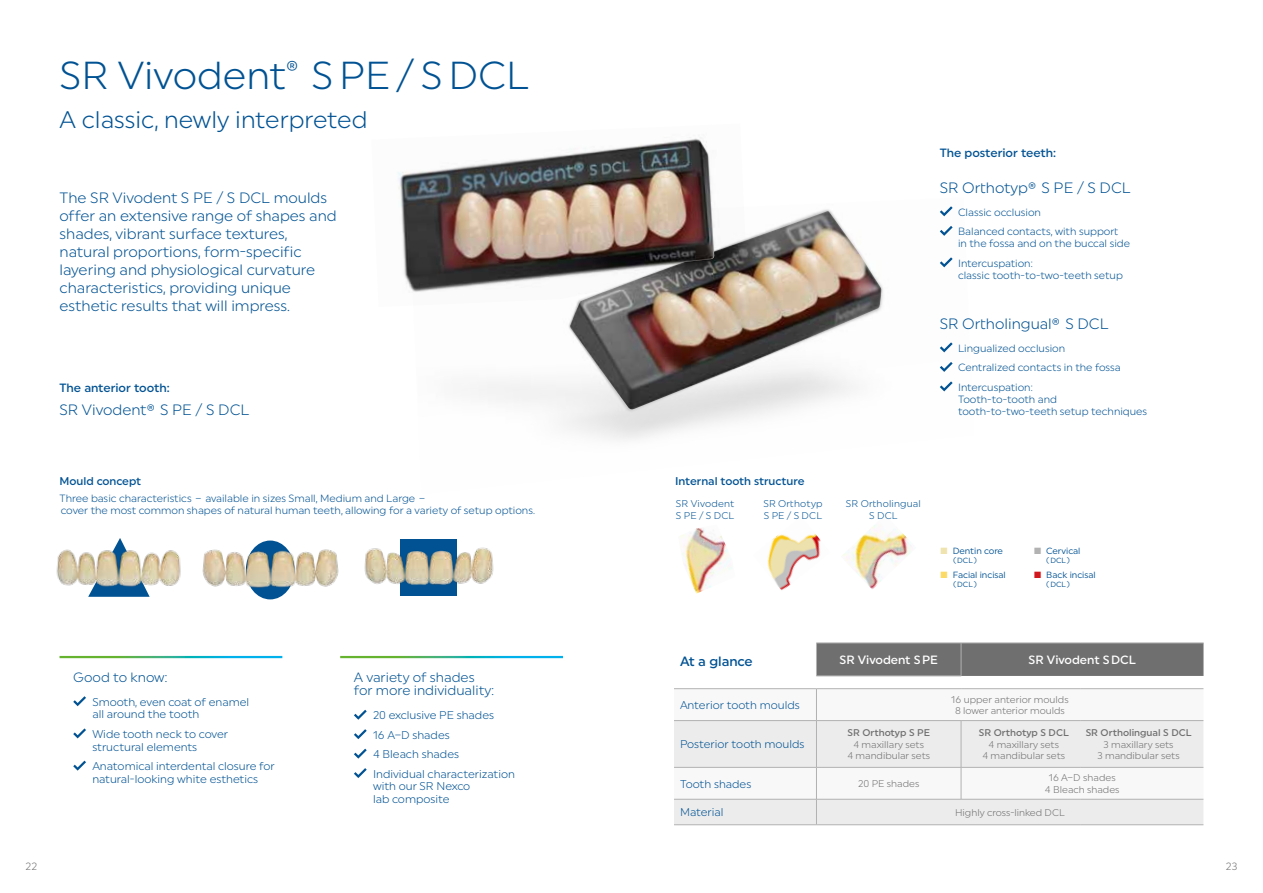
<style>
.page{position:relative;width:1263px;height:893px;background:#fff}
.page>*{position:absolute;margin:0;border:0;box-sizing:border-box;transform-origin:0 0}
.t1{font:39px "Uniform Pro Ivoclar Lgt";color:#005293}
.t2{font:24px "Uniform Pro Ivoclar Lgt";color:#005293}
.t3{font:15px/18px "Uniform Pro Ivoclar Lgt";color:#005293}
.t4{font:13.5px/13.5px "Uniform Pro Ivoclar Lgt";color:#005293}
.t5{font:500 13.5px "Uniform Pro Ivoclar";color:#005293}
.t6{font:500 12px "Uniform Pro Ivoclar";color:#005293}
.t7{font:500 12px "Uniform Pro Ivoclar";color:#fff}
.t8{font:11.25px/12.8px "Uniform Pro Ivoclar Lgt";color:#005293}
.t9{font:500 11.25px "Uniform Pro Ivoclar";color:#005293}
.t10{font:10.5px/19.5px "Uniform Pro Ivoclar Lgt";color:#005293}
.t11{font:10.5px "Uniform Pro Ivoclar Lgt";color:#706f6f}
.t12{font:9.75px/11.2px "Uniform Pro Ivoclar Lgt";color:#706f6f;text-align:center}
.t13{font:9.75px/12px "Uniform Pro Ivoclar Lgt";letter-spacing:.02em;color:#005293}
.t14{font:500 9.75px "Uniform Pro Ivoclar";color:#706f6f}
.t15{font:9px "Uniform Pro Ivoclar";color:#005293}
.t16{font:7.5px "Uniform Pro Ivoclar";color:#005293}
.s1{color:#efe3af}
.s2{color:#b3b2b2}
.s3{color:#fbda66}
.s4{color:#d1181f}
</style>
<div class="page">
<img style="left:842px;top:529px;width:74px;height:60px">
<img style="left:680px;top:529px;width:52px;height:65px">
<img style="left:767px;top:534px;width:54px;height:56px">
<svg style="left:88px;top:538px;width:62px;height:59px"></svg>
<img style="left:56px;top:546px;width:125px;height:42px">
<div style="left:246px;top:540px;width:48px;height:59px;background:#005293;border-radius:50%"></div>
<img style="left:202px;top:548px;width:137px;height:42px">
<div style="left:400px;top:539px;width:56px;height:56px;background:#005293"></div>
<img style="left:364px;top:544px;width:130px;height:43px">
<img style="left:549px;top:211px;width:332px;height:199px">
<img style="left:398px;top:137px;width:348px;height:170px">
<img style="left:403px;top:140px;width:311px;height:150px">
<svg style="left:73px;top:696px;width:13px;height:10px"></svg>
<svg style="left:73px;top:728px;width:13px;height:10px"></svg>
<svg style="left:73px;top:761px;width:13px;height:10px"></svg>
<svg style="left:354px;top:710px;width:13px;height:10px"></svg>
<svg style="left:354px;top:729px;width:13px;height:10px"></svg>
<svg style="left:354px;top:749px;width:13px;height:10px"></svg>
<svg style="left:354px;top:768px;width:13px;height:10px"></svg>
<svg style="left:940px;top:206px;width:13px;height:10px"></svg>
<svg style="left:940px;top:226px;width:13px;height:10px"></svg>
<svg style="left:940px;top:257px;width:13px;height:10px"></svg>
<svg style="left:940px;top:342px;width:13px;height:10px"></svg>
<svg style="left:940px;top:362px;width:13px;height:10px"></svg>
<svg style="left:940px;top:381px;width:13px;height:10px"></svg>
<div style="left:817px;top:644px;width:386px;height:32px;background:#706f6f"></div>
<hr style="left:816px;top:643px;width:145px;height:1px;background:#b3b2b2">
<hr style="left:816px;top:643px;width:1px;height:33px;background:#b3b2b2">
<hr style="left:961px;top:643px;width:119px;height:1px;background:#b3b2b2">
<hr style="left:961px;top:643px;width:1px;height:33px;background:#b3b2b2">
<hr style="left:1080px;top:643px;width:123px;height:1px;background:#b3b2b2">
<hr style="left:1203px;top:643px;width:1px;height:33px;background:#b3b2b2">
<hr style="left:674px;top:688px;width:142px;height:1px;background:#b3b2b2">
<hr style="left:816px;top:688px;width:145px;height:1px;background:#b3b2b2">
<hr style="left:961px;top:688px;width:119px;height:1px;background:#b3b2b2">
<hr style="left:1080px;top:688px;width:123px;height:1px;background:#b3b2b2">
<svg style="left:674px;top:689px;width:529px;height:135px"></svg>
<hr style="left:961px;top:799px;width:119px;height:1px;background:#b3b2b2">
<hr style="left:1080px;top:799px;width:123px;height:1px;background:#b3b2b2">
<hr style="left:674px;top:824px;width:142px;height:1px;background:#b3b2b2">
<hr style="left:816px;top:824px;width:145px;height:1px;background:#b3b2b2">
<hr style="left:961px;top:824px;width:119px;height:1px;background:#b3b2b2">
<hr style="left:1080px;top:824px;width:123px;height:1px;background:#b3b2b2">
<hr style="left:816px;top:676px;width:145px;height:1px;background:#b3b2b2">
<h1 class="t1" style="left:60px;top:52px;width:471px">SR Vivodent<sup>®</sup> SPE/ SDCL</h1>
<h2 class="t2" style="left:60px;top:105px;width:309px">A classic, newly interpreted</h2>
<p class="t3" style="left:60px;top:188px;width:279px">The SR Vivodent S PE / S DCL moulds offer an extensive range of shapes and shades, vibrant surface textures, natural proportions, form-specific layering and physiological curvature characteristics, providing unique esthetic results that will impress.</p>
<p class="t6" style="left:60px;top:381px;width:112px">The anterior tooth:</p>
<h3 class="t3" style="left:60px;top:401px;width:191px">SR Vivodent® S PE / S DCL</h3>
<p class="t9" style="left:60px;top:474px;width:83px">Mould concept</p>
<p class="t10" style="left:60px;top:492px;width:477px;line-height:12px">Three basic characteristics – available in sizes Small, Medium and Large –<br>cover the most common shapes of natural human teeth, allowing for a variety of setup options.</p>
<p class="t4" style="left:73px;top:670px;width:96px">Good to know:</p>
<p class="t8" style="left:92px;top:695px;width:158px">Smooth, even coat of enamel all around the tooth</p>
<p class="t8" style="left:92px;top:727px;width:137px">Wide tooth neck to cover structural elements</p>
<p class="t8" style="left:92px;top:760px;width:184px">Anatomical interdental closure for natural-looking white esthetics</p>
<p class="t4" style="left:354px;top:670px;width:142px">A variety of shades for more individuality:</p>
<p class="t8" style="left:373px;top:705px;width:143px;line-height:19.5px">20 exclusive PE shades<br>16 A–D shades<br>4 Bleach shades<br>Individual characterization</p>
<p class="t8" style="left:373px;top:780px;width:99px">with our SR Nexco lab composite</p>
<p class="t6" style="left:940px;top:146px;width:118px">The posterior teeth:</p>
<h3 class="t3" style="left:940px;top:179px;width:192px">SR Orthotyp® S PE / S DCL</h3>
<p class="t10" style="left:958px;top:202px;width:162px">Classic occlusion<br>Balanced contacts, with support</p>
<p class="t10" style="left:958px;top:234px;width:174px">in the fossa and on the buccal side<br>Intercuspation:</p>
<p class="t10" style="left:958px;top:265px;width:166px">classic tooth-to-two-teeth setup</p>
<h3 class="t3" style="left:940px;top:315px;width:170px">SR Ortholingual® S DCL</h3>
<p class="t10" style="left:958px;top:338px;width:164px">Lingualized occlusion<br>Centralized contacts in the fossa<br>Intercuspation:</p>
<p class="t10" style="left:958px;top:393px;width:191px;line-height:12px">Tooth-to-tooth and tooth-to-two-teeth setup techniques</p>
<p class="t9" style="left:675px;top:474px;width:131px">Internal tooth structure</p>
<p class="t13" style="left:763px;top:497px;width:61px">SR Orthotyp<br>S PE / S DCL</p>
<p class="t13" style="left:676px;top:497px;width:60px">SR Vivodent<br>S PE / S DCL</p>
<p class="t13" style="left:846px;top:497px;width:76px;text-align:center">SR Ortholingual<br>S DCL</p>
<p class="t15" style="left:940px;top:545px;width:65px"><span class="s1">[+]</span> Dentin core</p>
<p class="t15" style="left:1033px;top:545px;width:49px"><span class="s2">[+]</span> Cervical</p>
<p class="t16" style="left:953px;top:556px;width:25px">(DCL)</p>
<p class="t16" style="left:1046px;top:556px;width:25px">(DCL)</p>
<p class="t15" style="left:940px;top:569px;width:68px"><span class="s3">[+]</span> Facial incisal</p>
<p class="t15" style="left:1033px;top:569px;width:64px"><span class="s4">[+]</span> Back incisal</p>
<p class="t16" style="left:953px;top:580px;width:25px">(DCL)</p>
<p class="t16" style="left:1046px;top:580px;width:25px">(DCL)</p>
<p class="t5" style="left:680px;top:653px;width:74px">At a glance</p>
<p class="t7" style="left:839px;top:653px;width:100px">SR Vivodent SPE</p>
<p class="t7" style="left:1028px;top:653px;width:109px">SR Vivodent SDCL</p>
<p class="t8" style="left:680px;top:698px;width:121px">Anterior tooth moulds</p>
<p class="t12" style="left:951px;top:693px;width:119px">16 upper anterior moulds<br>8 lower anterior moulds</p>
<p class="t8" style="left:680px;top:738px;width:126px">Posterior tooth moulds</p>
<p class="t14" style="left:1086px;top:727px;width:107px">SR Ortholingual S DCL</p>
<p class="t12" style="left:1097px;top:738px;width:84px">3 maxillary sets<br>3 mandibular sets</p>
<p class="t14" style="left:847px;top:727px;width:84px">SR Orthotyp S PE</p>
<p class="t12" style="left:847px;top:738px;width:84px">4 maxillary sets<br>4 mandibular sets</p>
<p class="t14" style="left:979px;top:727px;width:91px">SR Orthotyp S DCL</p>
<p class="t12" style="left:982px;top:738px;width:84px">4 maxillary sets<br>4 mandibular sets</p>
<p class="t8" style="left:680px;top:777px;width:73px">Tooth shades</p>
<p class="t12" style="left:858px;top:778px;width:63px">20 PE shades</p>
<p class="t12" style="left:1045px;top:772px;width:76px">16 A–D shades<br>4 Bleach shades</p>
<p class="t8" style="left:680px;top:806px;width:45px">Material</p>
<p class="t12" style="left:955px;top:806px;width:111px">Highly cross-linked DCL</p>
<p class="t11" style="left:26px;top:860px;width:13px">22</p>
<p class="t11" style="left:1226px;top:860px;width:13px">23</p>
</div>
